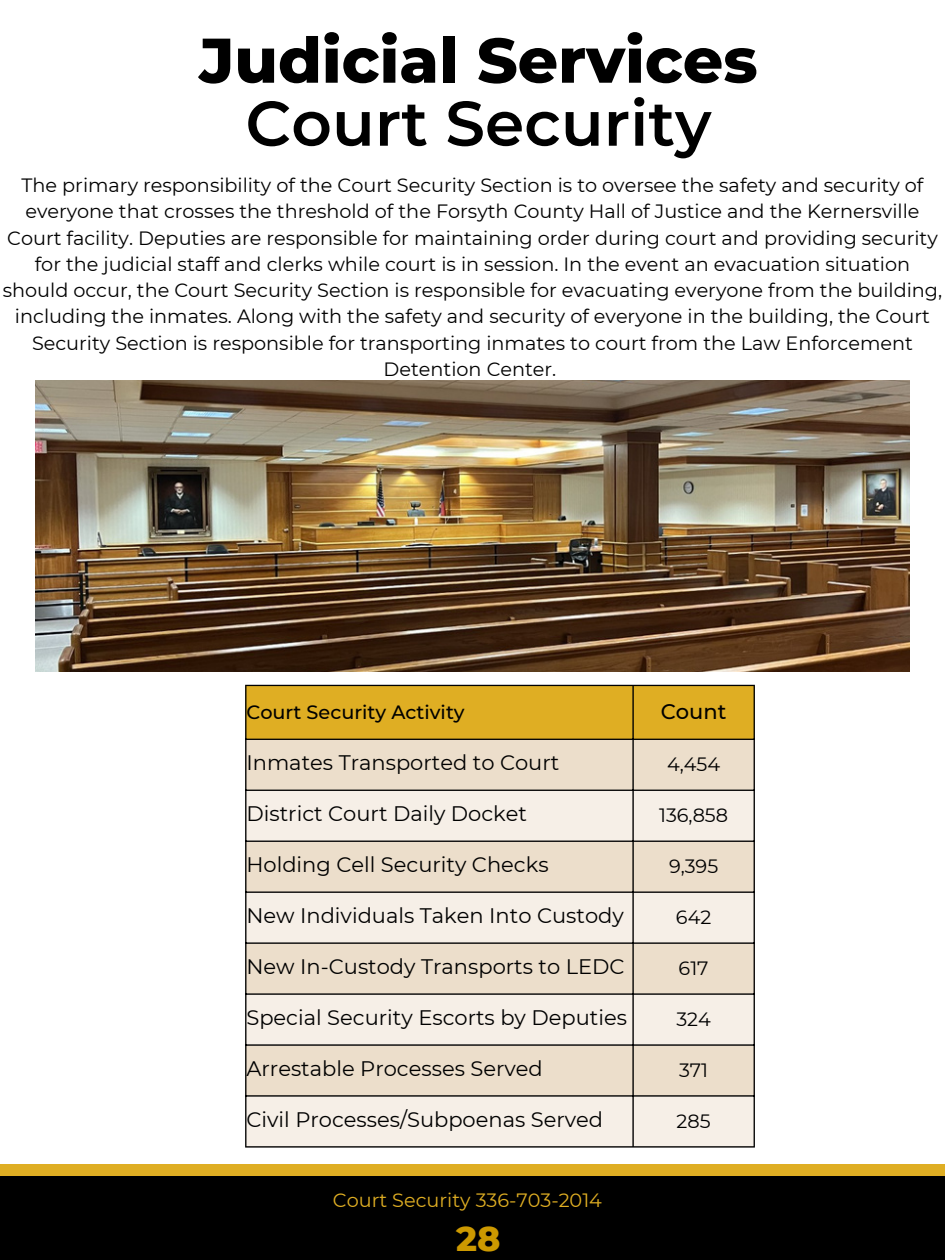
<style>
.page{position:relative;width:945px;height:1260px;background:#fff}
.page>*{position:absolute;margin:0;border:0;box-sizing:border-box;transform-origin:0 0}
.t1{font:800 63px "Montserrat";color:#000}
.t2{font:600 63px "Montserrat";color:#000}
.t3{font:800 35px "Montserrat";color:#c90}
.t4{font:21px "Montserrat";color:#000}
.t5{font:500 21px "Montserrat";color:#000}
.t6{font:19.25px/26.2px "Montserrat";color:#000;text-align:center}
.t7{font:19.25px "Montserrat";color:#dfae23}
.t8{font:500 19.25px "Montserrat";color:#000}
</style>
<div class="page">
<div style="left:0;top:1176px;width:945px;height:84px;background:#000"></div>
<div style="left:0;top:1164px;width:945px;height:12px;background:#dfae23"></div>
<div style="left:246px;top:686px;width:508px;height:53px;background:#dfae23"></div>
<div style="left:246px;top:740px;width:508px;height:50px;background:#ecdecb"></div>
<svg style="left:246px;top:791px;width:508px;height:355px;fill:#f6efe7"></svg>
<hr style="left:245px;top:686px;width:1px;height:460px;background:#000">
<hr style="left:632px;top:686px;width:2px;height:460px;background:#000">
<hr style="left:754px;top:686px;width:1px;height:460px;background:#000">
<hr style="left:245px;top:685px;width:510px;height:1px;background:#000">
<hr style="left:245px;top:739px;width:510px;height:1px;background:#000">
<hr style="left:245px;top:790px;width:510px;height:1px;background:#000">
<hr style="left:245px;top:841px;width:510px;height:1px;background:#000">
<hr style="left:245px;top:892px;width:510px;height:1px;background:#000">
<hr style="left:245px;top:942px;width:510px;height:2px;background:#000">
<hr style="left:245px;top:993px;width:510px;height:2px;background:#000">
<hr style="left:245px;top:1044px;width:510px;height:2px;background:#000">
<hr style="left:245px;top:1095px;width:510px;height:2px;background:#000">
<hr style="left:245px;top:1146px;width:510px;height:2px;background:#000">
<img style="left:35px;top:381px;width:874px;height:291px">
<p class="t1" style="left:199px;top:22px;width:560px">Judicial Services</p>
<p class="t2" style="left:245px;top:85px;width:468px">Court Security</p>
<p class="t6" style="left:3px;top:172px;width:941px">The primary responsibility of the Court Security Section is to oversee the safety and security of everyone that crosses the threshold of the Forsyth County Hall of Justice and the Kernersville Court facility. Deputies are responsible for maintaining order during court and providing security for the judicial staff and clerks while court is in session. In the event an evacuation situation should occur, the Court Security Section is responsible for evacuating everyone from the building, including the inmates. Along with the safety and security of everyone in the building, the Court Security Section is responsible for transporting inmates to court from the Law Enforcement Detention Center.</p>
<p class="t8" style="left:246px;top:700px;width:220px">Court Security Activity</p>
<p class="t5" style="left:661px;top:699px;width:67px">Count</p>
<p class="t4" style="left:246px;top:750px;width:314px">Inmates Transported to Court</p>
<p class="t6" style="left:667px;top:751px;width:55px">4,454</p>
<p class="t4" style="left:246px;top:801px;width:282px">District Court Daily Docket</p>
<p class="t6" style="left:659px;top:802px;width:71px">136,858</p>
<p class="t4" style="left:246px;top:852px;width:304px">Holding Cell Security Checks</p>
<p class="t6" style="left:669px;top:853px;width:51px">9,395</p>
<p class="t4" style="left:246px;top:903px;width:379px">New Individuals Taken Into Custody</p>
<p class="t6" style="left:676px;top:904px;width:37px">642</p>
<p class="t4" style="left:246px;top:954px;width:380px">New In-Custody Transports to LEDC</p>
<p class="t6" style="left:679px;top:955px;width:31px">617</p>
<p class="t4" style="left:246px;top:1005px;width:382px">Special Security Escorts by Deputies</p>
<p class="t6" style="left:676px;top:1006px;width:36px">324</p>
<p class="t4" style="left:246px;top:1056px;width:298px">Arrestable Processes Served</p>
<p class="t6" style="left:679px;top:1057px;width:31px">371</p>
<p class="t4" style="left:246px;top:1106px;width:358px">Civil Processes/Subpoenas Served</p>
<p class="t6" style="left:677px;top:1108px;width:36px">285</p>
<p class="t7" style="left:333px;top:1188px;width:271px">Court Security 336-703-2014</p>
<p class="t3" style="left:456px;top:1217px;width:46px">28</p>
</div>
